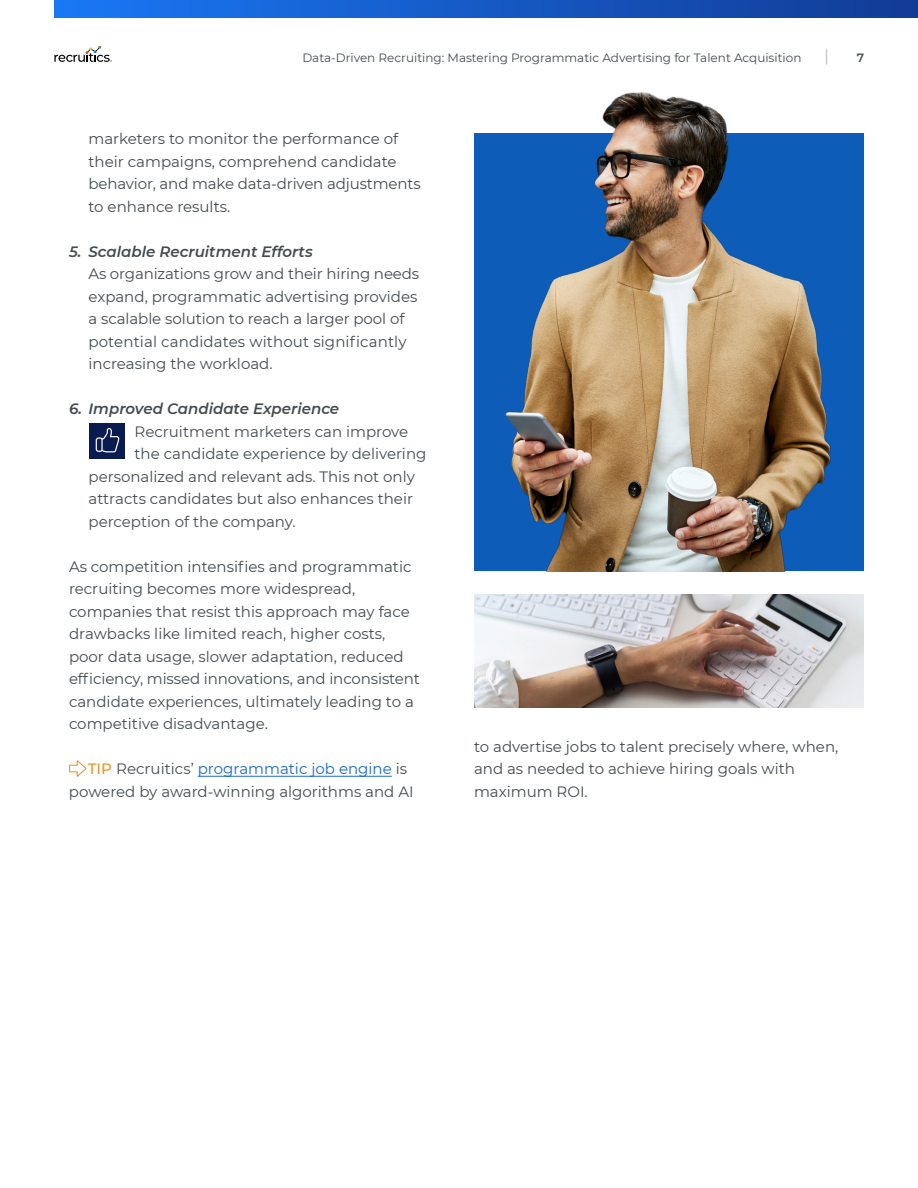
<style>
.page{position:relative;width:918px;height:1188px;background:#fff}
.page>*{position:absolute;margin:0;border:0;box-sizing:border-box;transform-origin:0 0}
.t1{font:15px/22.5px "Montserrat";color:#444b50}
.t2{font:italic 600 15px "Montserrat";color:#444b50}
.t3{font:12px "Montserrat";color:#444b50}
.t4{font:600 12px "Montserrat";color:#444b50}
.s1{font-weight:500;color:#ea9429}
.s2{color:#1968cb}
</style>
<div class="page">
<div style="left:54px;top:0;width:864px;height:17px;background:linear-gradient(to right,#1978f5,#123b95)"></div>
<svg style="left:54px;top:46px;width:58px;height:16px"></svg>
<svg style="left:826px;top:49px;width:1px;height:15px"></svg>
<hr style="left:198px;top:776px;width:194px;height:1px;background:#1968cb">
<svg style="left:69px;top:761px;width:18px;height:16px"></svg>
<div style="left:474px;top:134px;width:390px;height:438px;background:#0d5cb8"></div>
<img style="left:474px;top:594px;width:390px;height:113px">
<div style="left:89px;top:423px;width:36px;height:36px;background:#0a1c4f"></div>
<svg style="left:95px;top:428px;width:25px;height:25px"></svg>
<img style="left:502px;top:92px;width:335px;height:480px">
<p class="t3" style="left:302px;top:49px;width:501px">Data-Driven Recruiting: Mastering Programmatic Advertising for Talent Acquisition</p>
<p class="t4" style="left:857px;top:49px;width:9px">7</p>
<p class="t1" style="left:88px;top:127px;width:334px">marketers to monitor the performance of their campaigns, comprehend candidate behavior, and make data-driven adjustments to enhance results.</p>
<p class="t2" style="left:69px;top:241px;width:245px">5. Scalable Recruitment Efforts</p>
<p class="t1" style="left:88px;top:262px;width:332px">As organizations grow and their hiring needs expand, programmatic advertising provides a scalable solution to reach a larger pool of potential candidates without significantly increasing the workload.</p>
<p class="t2" style="left:69px;top:398px;width:272px">6. Improved Candidate Experience</p>
<p class="t1" style="left:135px;top:419px;width:275px">Recruitment marketers can improve</p>
<p class="t1" style="left:135px;top:442px;width:293px">the candidate experience by delivering</p>
<p class="t1" style="left:88px;top:464px;width:328px">personalized and relevant ads. This not only</p>
<p class="t1" style="left:88px;top:487px;width:326px">attracts candidates but also enhances their</p>
<p class="t1" style="left:88px;top:509px;width:209px">perception of the company.</p>
<p class="t1" style="left:69px;top:554px;width:352px">As competition intensifies and programmatic recruiting becomes more widespread, companies that resist this approach may face drawbacks like limited reach, higher costs, poor data usage, slower adaptation, reduced efficiency, missed innovations, and inconsistent candidate experiences, ultimately leading to a competitive disadvantage.</p>
<p class="t1" style="left:69px;top:757px;width:346px;text-indent:19px"><span class="s1">TIP</span> Recruitics’ <span class="s2">programmatic job engine</span> is powered by award-winning algorithms and AI</p>
<p class="t1" style="left:474px;top:734px;width:366px">to advertise jobs to talent precisely where, when, and as needed to achieve hiring goals with maximum ROI.</p>
</div>
